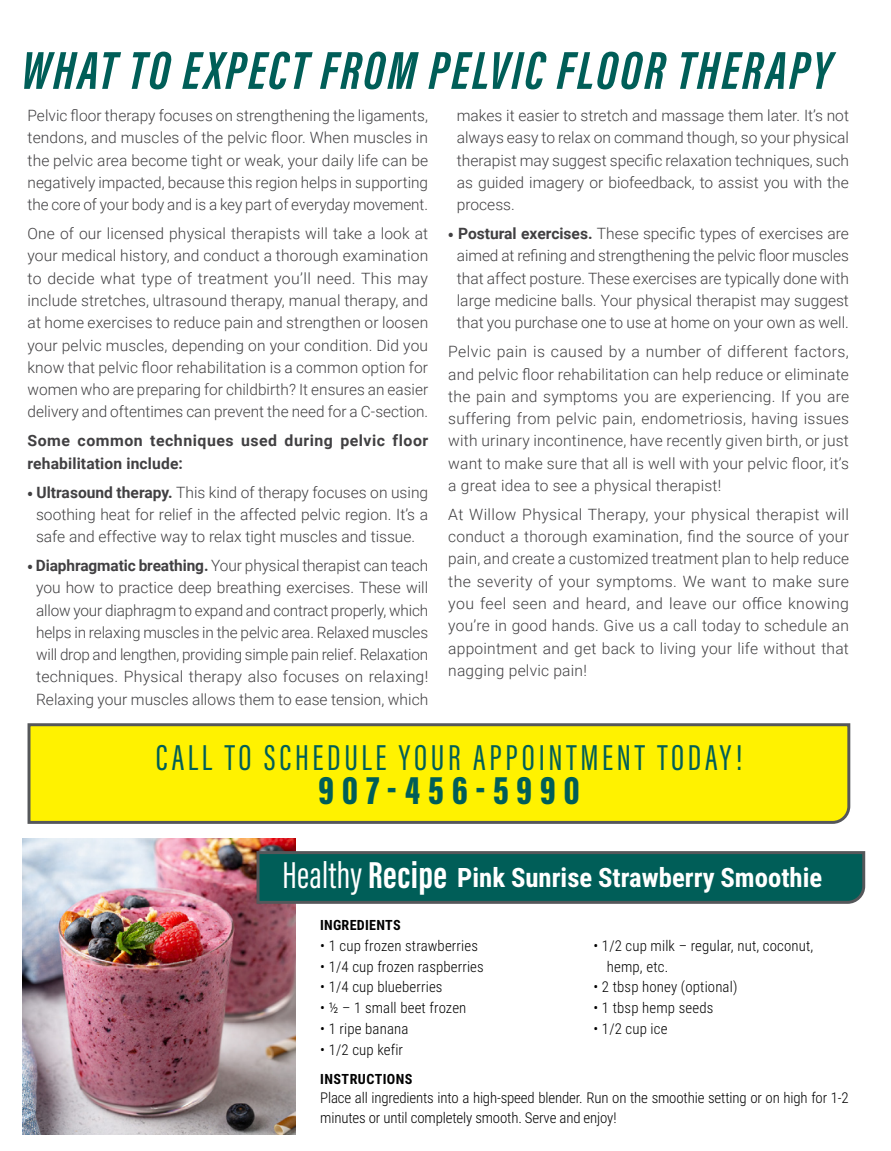
<style>
.page{position:relative;width:891px;height:1151px;background:#fff}
.page>*{position:absolute;margin:0;border:0;box-sizing:border-box;transform-origin:0 0}
.t1{font:italic 700 54.9px "Acumin Pro Extra Cond";letter-spacing:.05em;color:#005e58}
.t2{font:900 40.05px "Acumin Pro Extra Cond";letter-spacing:.2em;color:#005e58}
.t3{font:37.12px "Acumin Pro Extra Cond";letter-spacing:.1em;color:#005e58}
.t4{font:700 26.78px "Roboto Condensed";color:#fff}
.t5{font:300 15.53px/22.3px "Roboto";color:#414042;text-align:justify}
.t6{font:700 15.53px/22.3px "Roboto";letter-spacing:.03em;color:#414042}
.t7{font:300 14.85px/20.7px "Roboto Condensed";letter-spacing:.01em;color:#000}
.t8{font:300 14.85px/19.3px "Roboto Condensed";letter-spacing:-.01em;color:#000}
.t9{font:700 14.17px "Roboto Condensed";letter-spacing:.02em;color:#000}
.s1{font-family:"Source Sans Pro";font-weight:700}
.s2{font-weight:700}
.s3{font-family:"Acumin Pro Extra Cond";font-weight:400;font-size:38.48px}
.s4{font-family:"Acumin Pro Extra Cond";font-size:38.48px}
</style>
<div class="page">
<img style="left:22px;top:838px;width:274px;height:296px">
<svg style="left:255px;top:849px;width:611px;height:56px;background:#196661"></svg>
<svg style="left:27px;top:723px;width:824px;height:101px;background:#f4e807"></svg>
<p class="t1" style="left:21px;top:37px;width:811px">WHAT TO EXPECT FROM PELVIC FLOOR THERAPY</p>
<p class="t5" style="left:28px;top:104px;width:402px">Pelvic floor therapy focuses on strengthening the ligaments, tendons, and muscles of the pelvic floor. When muscles in the pelvic area become tight or weak, your daily life can be negatively impacted, because this region helps in supporting the core of your body and is a key part of everyday movement.</p>
<p class="t5" style="left:28px;top:222px;width:402px">One of our licensed physical therapists will take a look at your medical history, and conduct a thorough examination to decide what type of treatment you’ll need. This may include stretches, ultrasound therapy, manual therapy, and at home exercises to reduce pain and strengthen or loosen your pelvic muscles, depending on your condition. Did you know that pelvic floor rehabilitation is a common option for women who are preparing for childbirth? It ensures an easier delivery and oftentimes can prevent the need for a C-section.</p>
<p class="t6" style="left:28px;top:429px;width:402px">Some common techniques used during pelvic floor rehabilitation include:</p>
<p class="t5" style="left:28px;top:480px;width:402px;text-align:center"><span class="s1">•</span> <span class="s2">Ultrasound therapy.</span> This kind of therapy focuses on using soothing heat for relief in the affected pelvic region. It’s a safe and effective way to relax tight muscles and tissue.</p>
<p class="t5" style="left:28px;top:553px;width:402px;text-align:center"><span class="s1">•</span> <span class="s2">Diaphragmatic breathing.</span> Your physical therapist can teach you how to practice deep breathing exercises. These will allow your diaphragm to expand and contract properly, which helps in relaxing muscles in the pelvic area. Relaxed muscles will drop and lengthen, providing simple pain relief. Relaxation techniques. Physical therapy also focuses on relaxing!<br>Relaxing your muscles allows them to ease tension, which</p>
<p class="t5" style="left:457px;top:104px;width:394px">makes it easier to stretch and massage them later. It’s not always easy to relax on command though, so your physical therapist may suggest specific relaxation techniques, such as guided imagery or biofeedback, to assist you with the process.</p>
<p class="t5" style="left:448px;top:222px;width:402px;text-align:center"><span class="s1">•</span> <span class="s2">Postural exercises.</span> These specific types of exercises are aimed at refining and strengthening the pelvic floor muscles that affect posture. These exercises are typically done with large medicine balls. Your physical therapist may suggest that you purchase one to use at home on your own as well.</p>
<p class="t5" style="left:448px;top:340px;width:402px">Pelvic pain is caused by a number of different factors, and pelvic floor rehabilitation can help reduce or eliminate the pain and symptoms you are experiencing. If you are suffering from pelvic pain, endometriosis, having issues with urinary incontinence, have recently given birth, or just want to make sure that all is well with your pelvic floor, it’s a great idea to see a physical therapist!</p>
<p class="t5" style="left:448px;top:502px;width:402px">At Willow Physical Therapy, your physical therapist will conduct a thorough examination, find the source of your pain, and create a customized treatment plan to help reduce the severity of your symptoms. We want to make sure you feel seen and heard, and leave our office knowing you’re in good hands. Give us a call today to schedule an appointment and get back to living your life without that nagging pelvic pain!</p>
<p class="t3" style="left:156px;top:735px;width:588px">CALL TO SCHEDULE YOUR APPOINTMENT TODAY!</p>
<p class="t2" style="left:319px;top:765px;width:263px">907-456-5990</p>
<p class="t4" style="left:282px;top:858px;width:541px"><span class="s3">Healthy</span> <span class="s4">Recipe</span> Pink Sunrise Strawberry Smoothie</p>
<p class="t9" style="left:320px;top:915px;width:82px">INGREDIENTS</p>
<p class="t7" style="left:320px;top:934px;width:159px">• 1 cup frozen strawberries</p>
<p class="t7" style="left:320px;top:955px;width:165px">• 1/4 cup frozen raspberries</p>
<p class="t7" style="left:320px;top:976px;width:124px">• 1/4 cup blueberries</p>
<p class="t7" style="left:320px;top:996px;width:148px">• ½ – 1 small beet frozen</p>
<p class="t7" style="left:320px;top:1017px;width:90px">• 1 ripe banana</p>
<p class="t7" style="left:320px;top:1038px;width:84px">• 1/2 cup kefir</p>
<p class="t7" style="left:607px;top:934px;width:208px;text-indent:-13px">• 1/2 cup milk – regular, nut, coconut, hemp, etc.</p>
<p class="t7" style="left:594px;top:976px;width:145px">• 2 tbsp honey (optional)</p>
<p class="t7" style="left:594px;top:996px;width:121px">• 1 tbsp hemp seeds</p>
<p class="t7" style="left:594px;top:1017px;width:76px">• 1/2 cup ice</p>
<p class="t9" style="left:320px;top:1068px;width:94px">INSTRUCTIONS</p>
<p class="t8" style="left:320px;top:1087px;width:530px">Place all ingredients into a high-speed blender. Run on the smoothie setting or on high for 1-2 minutes or until completely smooth. Serve and enjoy!</p>
</div>
